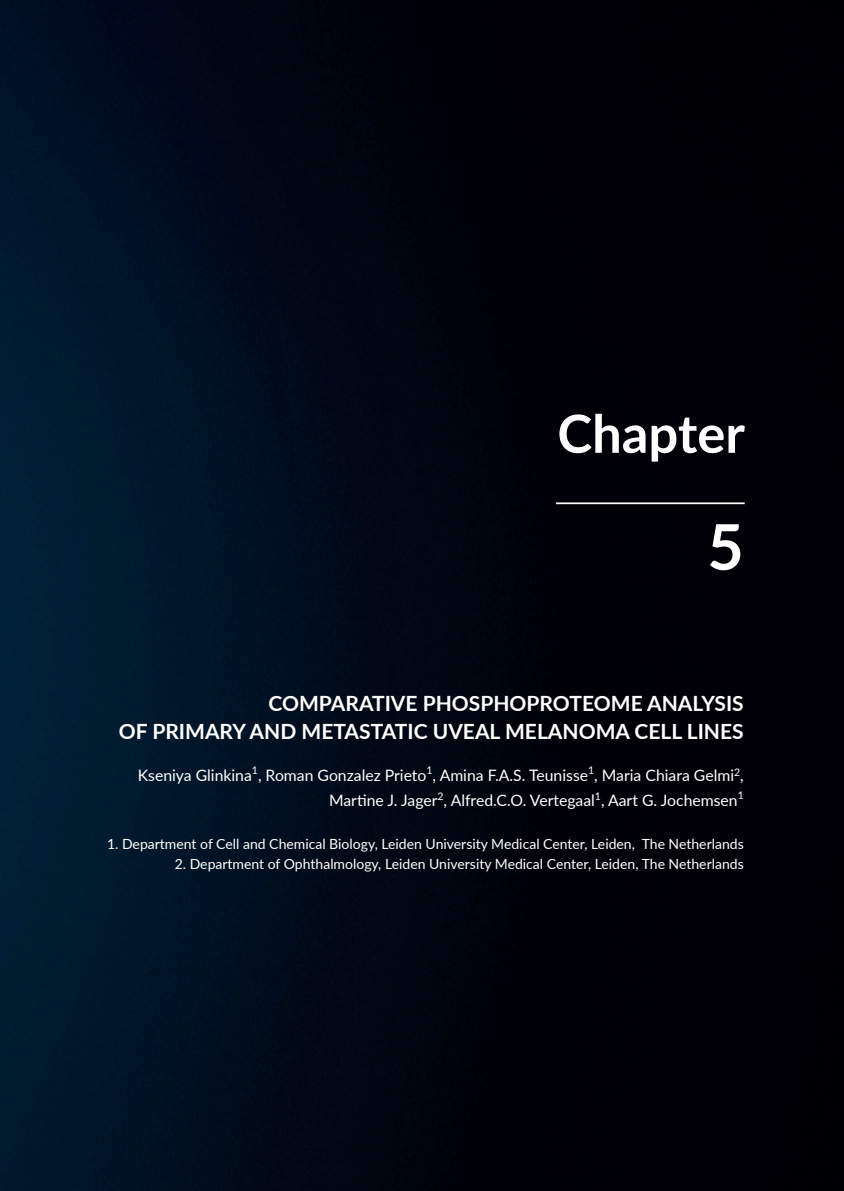
<style>
.page{position:relative;width:844px;height:1191px;background:#fff}
.page>*{position:absolute;margin:0;border:0;box-sizing:border-box;transform-origin:0 0}
.t1{font:700 63px "Lato";color:#fff}
.t2{font:700 52.5px "Lato";color:#fff}
.t3{font:700 21px/28px "Lato";color:#fff;text-align:right}
.t4{font:15.75px/24.5px "Lato";color:#fff;text-align:right}
.t5{font:14px "Lato";color:#fff}
</style>
<div class="page">
<img style="left:0;top:0;width:689px;height:1191px">
<div style="left:689px;top:0;width:154px;height:1191px;background:#000006"></div>
<hr style="left:556px;top:502px;width:188px;height:2px;background:#fff">
<h2 class="t2" style="left:557px;top:395px;width:189px">Chapter</h2>
<h1 class="t1" style="left:707px;top:500px;width:38px">5</h1>
<h3 class="t3" style="left:119px;top:688px;width:626px">COMPARATIVE PHOSPHOPROTEOME ANALYSIS<br>OF PRIMARY AND METASTATIC UVEAL MELANOMA CELL LINES</h3>
<p class="t4" style="left:138px;top:762px;width:607px">Kseniya Glinkina<sup>1</sup>, Roman Gonzalez Prieto<sup>1</sup>, Amina F.A.S. Teunisse<sup>1</sup>, Maria Chiara Gelmi<sup>2</sup>,<br>Martine J. Jager<sup>2</sup>, Alfred.C.O. Vertegaal<sup>1</sup>, Aart G. Jochemsen<sup>1</sup></p>
<p class="t5" style="left:107px;top:834px;width:638px">1. Department of Cell and Chemical Biology, Leiden University Medical Center, Leiden, The Netherlands</p>
<p class="t5" style="left:175px;top:853px;width:570px">2. Department of Ophthalmology, Leiden University Medical Center, Leiden, The Netherlands</p>
</div>
